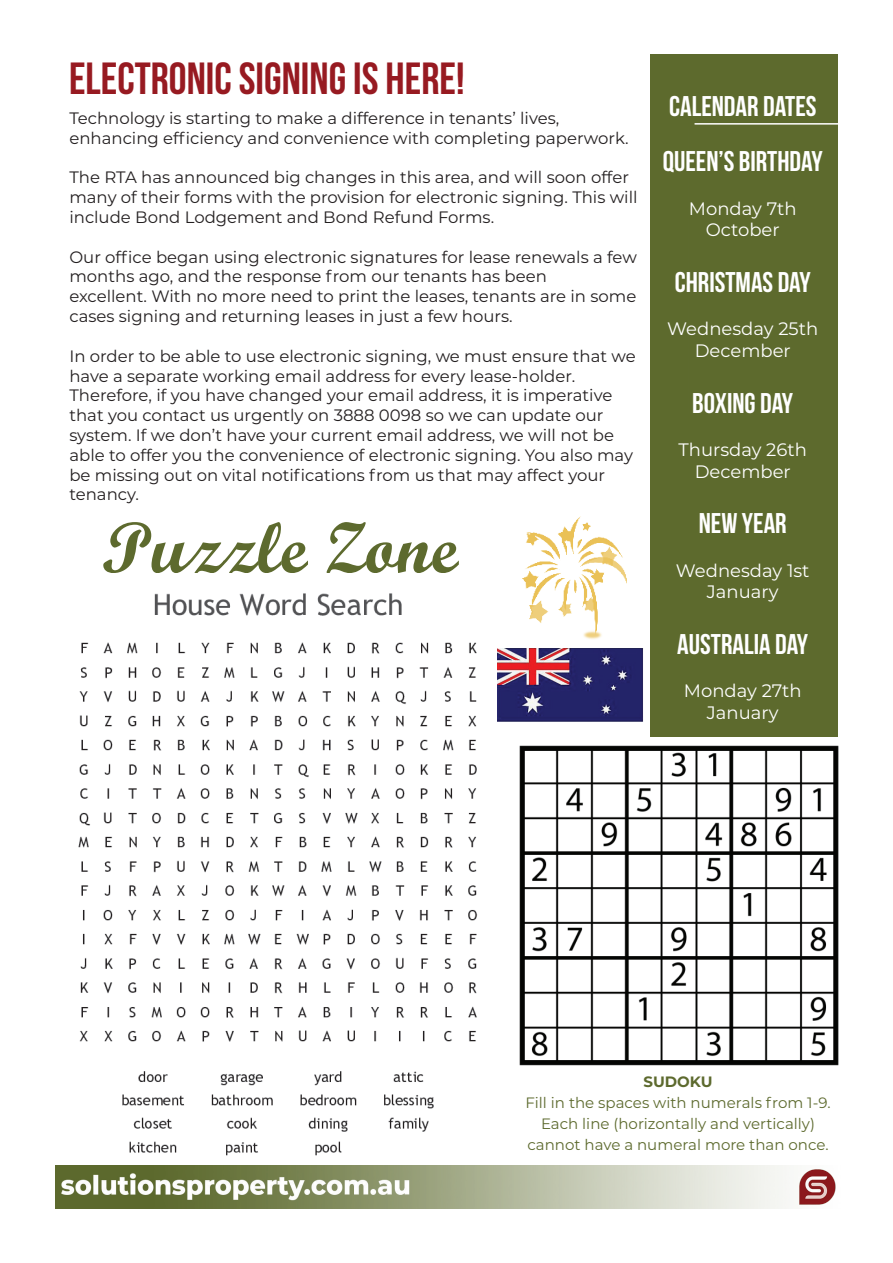
<style>
.page{position:relative;width:893px;height:1263px;background:#fff}
.page>*{position:absolute;margin:0;border:0;box-sizing:border-box;transform-origin:0 0}
.t1{font:72px "Script MT Bold";color:#5d6a2e}
.t2{font:45px "Bebas Neue";color:#971a21}
.t3{font:28.5px/55.8px "Bebas Neue";color:#fff}
.t4{font:18px/21.6px "Montserrat";color:#fff;text-align:center}
.t5{font:16.5px/19.8px "Montserrat";color:#231f20}
.t6{font:15px/21px "Montserrat";color:#5d6a2e;text-align:center}
.t7{font:700 15px "Montserrat";color:#5d6a2e}
</style>
<div class="page">
<div style="left:650px;top:54px;width:187px;height:683px;background:#5d6a2d"></div>
<hr style="left:694px;top:123px;width:145px;height:2px;background:#fff">
<img style="left:56px;top:1166px;width:780px;height:42px">
<img style="left:519px;top:746px;width:320px;height:319px">
<img style="left:78px;top:593px;width:420px;height:563px">
<img style="left:522px;top:516px;width:105px;height:123px">
<img style="left:498px;top:648px;width:145px;height:74px">
<h2 class="t2" style="left:69px;top:53px;width:397px">ELECTRONIC SIGNING IS HERE!</h2>
<p class="t5" style="left:69px;top:108px;width:561px">Technology is starting to make a difference in tenants’ lives, enhancing efficiency and convenience with completing paperwork.</p>
<p class="t5" style="left:69px;top:167px;width:570px">The RTA has announced big changes in this area, and will soon offer many of their forms with the provision for electronic signing. This will include Bond Lodgement and Bond Refund Forms.</p>
<p class="t5" style="left:69px;top:246px;width:569px">Our office began using electronic signatures for lease renewals a few months ago, and the response from our tenants has been<br>excellent. With no more need to print the leases, tenants are in some cases signing and returning leases in just a few hours.</p>
<p class="t5" style="left:69px;top:345px;width:568px">In order to be able to use electronic signing, we must ensure that we have a separate working email address for every lease-holder.<br>Therefore, if you have changed your email address, it is imperative that you contact us urgently on 3888 0098 so we can update our system. If we don’t have your current email address, we will not be able to offer you the convenience of electronic signing. You also may be missing out on vital notifications from us that may affect your tenancy.</p>
<h1 class="t1" style="left:102px;top:504px;width:357px">Puzzle Zone</h1>
<h3 class="t3" style="left:663px;top:78px;width:161px">CALENDAR DATES<br>QUEEN’S BIRTHDAY</h3>
<p class="t4" style="left:689px;top:197px;width:109px">Monday 7th<br>October</p>
<h3 class="t3" style="left:675px;top:254px;width:138px">CHRISTMAS DAY</h3>
<p class="t4" style="left:667px;top:317px;width:153px">Wednesday 25th<br>December</p>
<h3 class="t3" style="left:692px;top:375px;width:102px">BOXING DAY</h3>
<p class="t4" style="left:679px;top:438px;width:130px">Thursday 26th<br>December</p>
<h3 class="t3" style="left:699px;top:495px;width:89px">NEW YEAR</h3>
<p class="t4" style="left:676px;top:559px;width:135px">Wednesday 1st<br>January</p>
<h3 class="t3" style="left:677px;top:616px;width:132px">AUSTRALIA DAY</h3>
<p class="t4" style="left:684px;top:679px;width:119px">Monday 27th<br>January</p>
<p class="t7" style="left:643px;top:1071px;width:71px">SUDOKU</p>
<p class="t6" style="left:525px;top:1092px;width:307px">Fill in the spaces with numerals from 1-9.<br>Each line (horizontally and vertically) cannot have a numeral more than once.</p>
</div>
